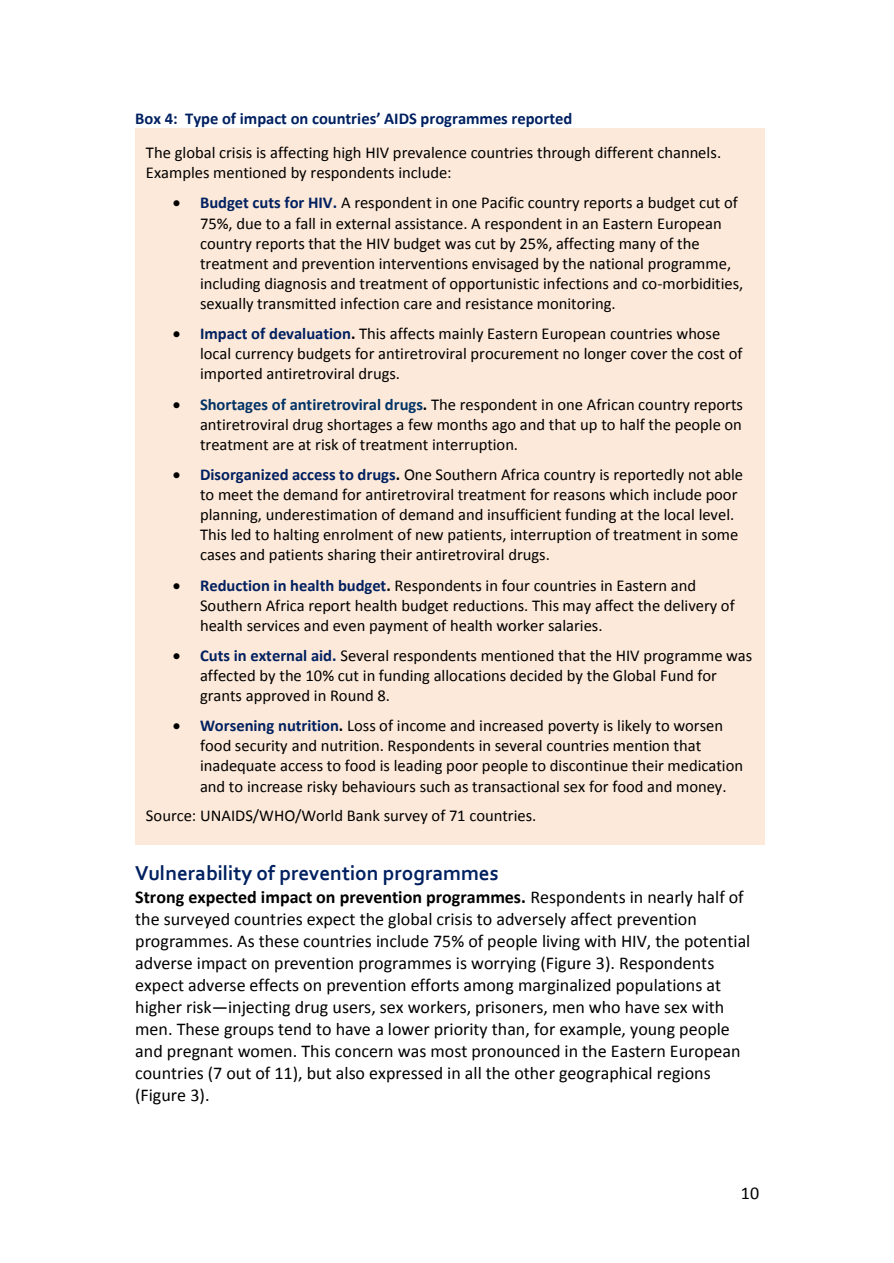
<style>
.page{position:relative;width:894px;height:1263px;background:#fff}
.page>*{position:absolute;margin:0;border:0;box-sizing:border-box;transform-origin:0 0}
.t1{font:700 21px "Corbel";color:#002060}
.t2{font:18px/21.9px "Calibri";color:#000}
.t3{font:16.5px/20.1px "Calibri";color:#000}
.t4{font:700 16.5px "Calibri";color:#002060}
.s1{font-weight:700;color:#002060}
.s2{font-weight:700}
.s3{font-weight:700;color:#036}
</style>
<div class="page">
<div style="left:135px;top:128px;width:629px;height:716px;background:#fde9d9"></div>
<p class="t4" style="left:135px;top:111px;width:438px">Box 4: Type of impact on countries’ AIDS programmes reported</p>
<p class="t3" style="left:146px;top:144px;width:576px">The global crisis is affecting high HIV prevalence countries through different channels.<br>Examples mentioned by respondents include:</p>
<p class="t3" style="left:200px;top:194px;width:544px;text-indent:-27px">• <span class="s1">Budget cuts for HIV.</span> A respondent in one Pacific country reports a budget cut of 75%, due to a fall in external assistance. A respondent in an Eastern European country reports that the HIV budget was cut by 25%, affecting many of the treatment and prevention interventions envisaged by the national programme, including diagnosis and treatment of opportunistic infections and co-morbidities, sexually transmitted infection care and resistance monitoring.</p>
<p class="t3" style="left:200px;top:325px;width:544px;text-indent:-27px">• <span class="s1">Impact of devaluation</span><span class="s2">.</span> This affects mainly Eastern European countries whose local currency budgets for antiretroviral procurement no longer cover the cost of imported antiretroviral drugs.</p>
<p class="t3" style="left:200px;top:395px;width:544px;text-align:justify;text-indent:-27px">• <span class="s3">Shortages of antiretroviral drugs</span><span class="s2">.</span> The respondent in one African country reports antiretroviral drug shortages a few months ago and that up to half the people on treatment are at risk of treatment interruption.</p>
<p class="t3" style="left:200px;top:465px;width:544px;text-indent:-27px">• <span class="s1">Disorganized access to drugs</span><span class="s2">.</span> One Southern Africa country is reportedly not able to meet the demand for antiretroviral treatment for reasons which include poor planning, underestimation of demand and insufficient funding at the local level.<br>This led to halting enrolment of new patients, interruption of treatment in some cases and patients sharing their antiretroviral drugs.</p>
<p class="t3" style="left:200px;top:576px;width:536px;text-indent:-27px">• <span class="s1">Reduction in health budget</span><span class="s2">.</span> Respondents in four countries in Eastern and<br>Southern Africa report health budget reductions. This may affect the delivery of health services and even payment of health worker salaries.</p>
<p class="t3" style="left:200px;top:646px;width:553px;text-indent:-27px">• <span class="s1">Cuts in external aid.</span> Several respondents mentioned that the HIV programme was affected by the 10% cut in funding allocations decided by the Global Fund for grants approved in Round 8.</p>
<p class="t3" style="left:200px;top:717px;width:544px;text-indent:-27px">• <span class="s1">Worsening nutrition</span><span class="s2">.</span> Loss of income and increased poverty is likely to worsen food security and nutrition. Respondents in several countries mention that inadequate access to food is leading poor people to discontinue their medication and to increase risky behaviours such as transactional sex for food and money.</p>
<p class="t3" style="left:146px;top:806px;width:392px">Source: UNAIDS/WHO/World Bank survey of 71 countries.</p>
<h3 class="t1" style="left:135px;top:864px;width:365px">Vulnerability of prevention programmes</h3>
<p class="t2" style="left:135px;top:887px;width:616px"><span class="s2">Strong expected impact on prevention programmes.</span> Respondents in nearly half of the surveyed countries expect the global crisis to adversely affect prevention programmes. As these countries include 75% of people living with HIV, the potential adverse impact on prevention programmes is worrying (Figure 3). Respondents expect adverse effects on prevention efforts among marginalized populations at higher risk—injecting drug users, sex workers, prisoners, men who have sex with men. These groups tend to have a lower priority than, for example, young people and pregnant women. This concern was most pronounced in the Eastern European countries (7 out of 11), but also expressed in all the other geographical regions (Figure 3).</p>
<p class="t2" style="left:740px;top:1183px;width:20px">10</p>
</div>
